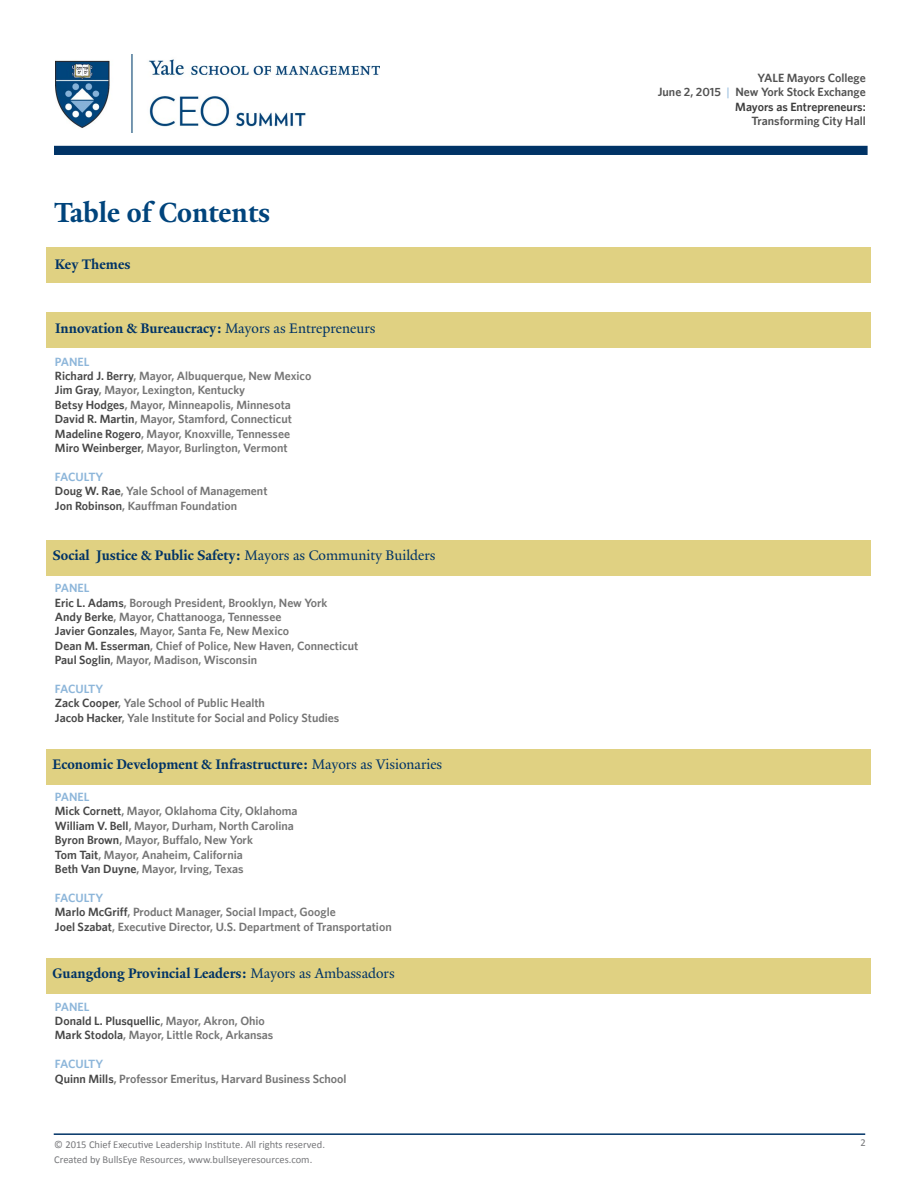
<style>
.page{position:relative;width:918px;height:1188px;background:#fff}
.page>*{position:absolute;margin:0;border:0;box-sizing:border-box;transform-origin:0 0}
.t1{font:700 30px "Yale Design";color:#00447c}
.t2{font:700 15px "Yale Design";color:#036}
.t3{font:600 12px/14.4px "Whitney";color:#757575}
.t4{font:600 12px/14.4px "Whitney";color:#525252;text-align:right}
.t5{font:10.5px/15px "Calibri";color:#77787b}
.s1{font-weight:400}
.s2{color:#8db6da}
.s3{color:#474747}
.s4{font-family:"Yale Design";font-weight:700;color:#87b2d8}
.s5{color:#3d3d3d}
</style>
<div class="page">
<hr style="left:54px;top:1133px;width:811px;height:2px;background:#036">
<div style="left:54px;top:146px;width:814px;height:9px;background:#036"></div>
<img style="left:56px;top:54px;width:324px;height:78px">
<div style="left:46px;top:312px;width:825px;height:36px;background:#e0d182"></div>
<div style="left:46px;top:540px;width:825px;height:36px;background:#e0d182"></div>
<div style="left:46px;top:248px;width:824px;height:35px;background:#e0d182"></div>
<div style="left:47px;top:749px;width:824px;height:35px;background:#e0d182"></div>
<div style="left:47px;top:959px;width:824px;height:35px;background:#e0d182"></div>
<h1 class="t1" style="left:54px;top:194px;width:218px">Table of Contents</h1>
<p class="t2" style="left:55px;top:255px;width:77px">Key Themes</p>
<p class="t2" style="left:55px;top:319px;width:322px">Innovation &amp; Bureaucracy: <span class="s1">Mayors as Entrepreneurs</span></p>
<p class="t3" style="left:55px;top:354px;width:258px"><span class="s2">Panel<br></span><span class="s3">Richard J. Berry</span>, Mayor, Albuquerque, New Mexico <span class="s3">Jim Gray</span>, Mayor, Lexington, Kentucky<br><span class="s3">Betsy Hodges</span>, Mayor, Minneapolis, Minnesota <span class="s3">David R. Martin</span>, Mayor, Stamford, Connecticut <span class="s3">Madeline Rogero</span>, Mayor, Knoxville, Tennessee <span class="s3">Miro Weinberger</span>, Mayor, Burlington, Vermont</p>
<p class="t3" style="left:55px;top:469px;width:214px"><span class="s2">fac ulty<br></span><span class="s3">Doug W. Rae</span>, Yale School of Management<br><span class="s3">Jon Robinson</span>, Kauffman Foundation</p>
<p class="t2" style="left:53px;top:546px;width:385px">Social Justice &amp; Public Safety: <span class="s1">Mayors as Community Builders</span></p>
<p class="t3" style="left:55px;top:581px;width:305px"><span class="s2">Panel<br></span><span class="s3">Eric L. Adams</span>, Borough President, Brooklyn, New York<br><span class="s3">Andy Berke</span>, Mayor, Chattanooga, Tennessee<br><span class="s3">Javier Gonzales</span>, Mayor, Santa Fe, New Mexico<br><span class="s3">Dean M. Esserman</span>, Chief of Police, New Haven, Connecticut <span class="s3">Paul Soglin</span>, Mayor, Madison, Wisconsin</p>
<p class="t3" style="left:55px;top:681px;width:286px"><span class="s2">fac ulty<br></span><span class="s3">Zack Cooper</span>, Yale School of Public Health<br><span class="s3">Jacob Hacker</span>, Yale Institute for Social and Policy Studies</p>
<p class="t2" style="left:53px;top:755px;width:391px">Economic Development &amp; Infrastructure: <span class="s1">Mayors as Visionaries</span></p>
<p class="t3" style="left:55px;top:789px;width:244px"><span class="s2">Panel<br></span><span class="s3">Mick Cornett</span>, Mayor, Oklahoma City, Oklahoma <span class="s3">William V. Bell</span>, Mayor, Durham, North Carolina <span class="s3">Byron Brown</span>, Mayor, Buffalo, New York<br><span class="s3">Tom Tait</span>, Mayor, Anaheim, California<br><span class="s3">Beth Van Duyne</span>, Mayor, Irving, Texas</p>
<p class="t3" style="left:55px;top:890px;width:338px"><span class="s2">fac ulty<br></span><span class="s3">Marlo McGriff</span>, Product Manager, Social Impact, Google<br><span class="s3">Joel Szabat</span>, Executive Director, U.S. Department of Transportation</p>
<p class="t2" style="left:53px;top:965px;width:344px">Guangdong Provincial Leaders: <span class="s1">Mayors as Ambassadors</span></p>
<p class="t3" style="left:55px;top:999px;width:220px"><span class="s2">Panel<br></span><span class="s3">Donald L. Plusquellic</span>, Mayor, Akron, Ohio<br><span class="s3">Mark Stodola</span>, Mayor, Little Rock, Arkansas</p>
<p class="t3" style="left:55px;top:1057px;width:293px"><span class="s2">fac ulty<br></span><span class="s3">Quinn Mills</span>, Professor Emeritus, Harvard Business School</p>
<p class="t4" style="left:658px;top:70px;width:209px">Mayors College<br>June 2, 2015 <span class="s4">|</span> New York Stock Exchange<br><span class="s5">Mayors as Entrepreneurs:</span></p>
<p class="t4" style="left:752px;top:114px;width:116px">Transforming City Hall</p>
<p class="t4" style="left:757px;top:70px;width:8px">YALE</p>
<p class="t5" style="left:54px;top:1137px;width:272px">© 2015 Chief Executive Leadership Institute. All rights reserved.<br>Created by BullsEye Resources, www.bullseyeresources.com.</p>
<p class="t5" style="left:860px;top:1135px;width:7px">2</p>
</div>
